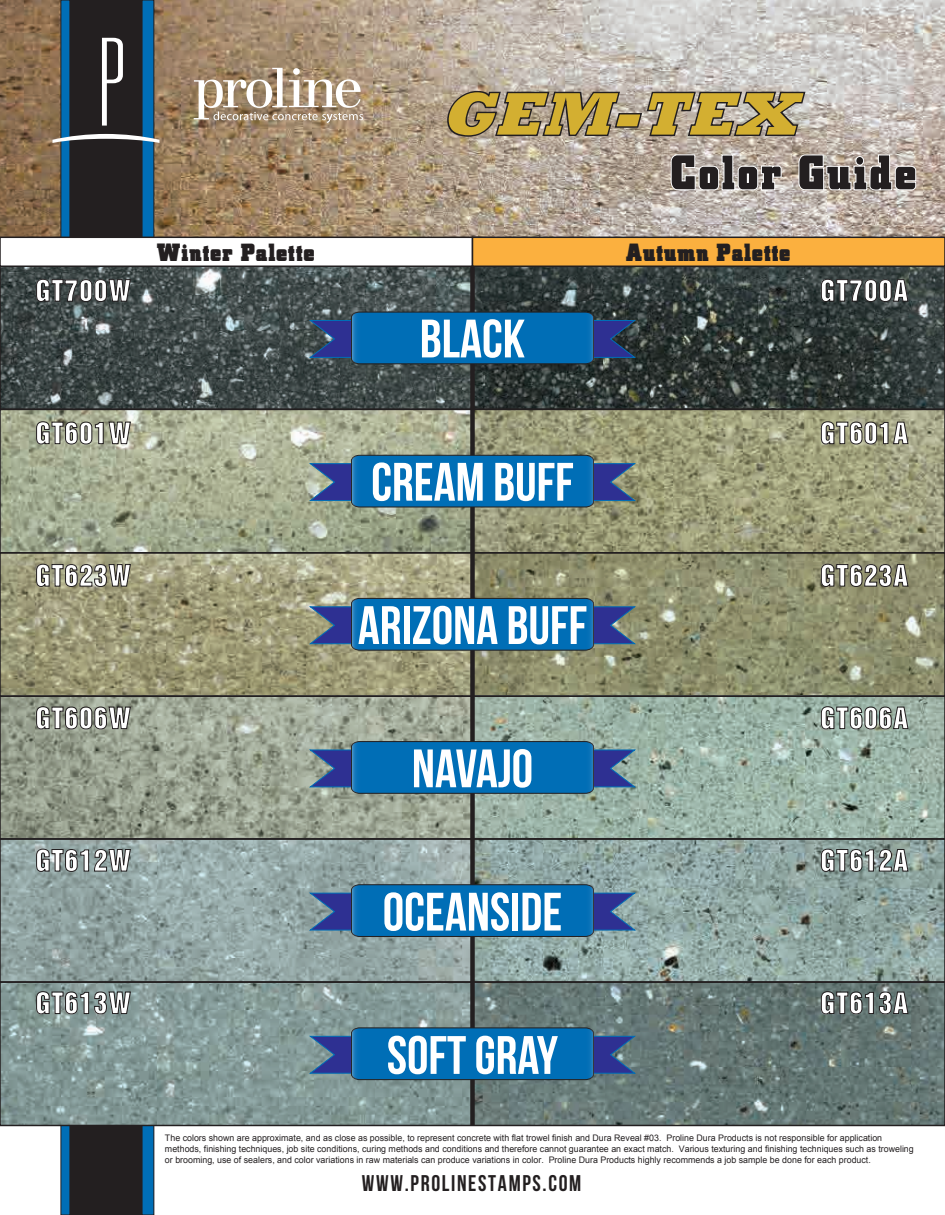
<style>
.page{position:relative;width:945px;height:1215px;background:#fff}
.page>*{position:absolute;margin:0;border:0;box-sizing:border-box;transform-origin:0 0}
.t1{font:italic 800 63.15px "Rockwell";color:#d3af31}
.t2{font:54px "Bebas Neue";color:#fff}
.t3{font:54px "Blax Slab XXL";letter-spacing:.05em;color:#231f20}
.t4{font:27px "Helvetica Inserat";letter-spacing:.05em;color:#fff}
.t5{font:27px "Blax Slab XXL";letter-spacing:.05em;color:#231f20}
.t6{font:22.65px "Bebas Neue";letter-spacing:.075em;color:#231f20}
.t7{font:9px/10.8px "Arial";color:#231f20}
</style>
<div class="page">
<img style="left:0;top:0;width:945px;height:237px">
<div style="left:70px;top:0;width:72px;height:1215px;background:#231f20"></div>
<div style="left:61px;top:0;width:9px;height:1215px;background:#006eb6"></div>
<div style="left:142px;top:0;width:12px;height:1215px;background:#006eb6"></div>
<div style="left:142px;top:0;width:12px;height:1215px;border:1px solid #231f20"></div>
<svg style="left:194px;top:68px;width:169px;height:55px"></svg>
<svg style="left:102px;top:38px;width:21px;height:88px"></svg>
<svg style="left:52px;top:134px;width:107px;height:9px"></svg>
<img style="left:3px;top:269px;width:939px;height:138px">
<img style="left:3px;top:412px;width:467px;height:139px">
<img style="left:475px;top:412px;width:467px;height:282px">
<img style="left:3px;top:555px;width:467px;height:139px">
<img style="left:3px;top:698px;width:939px;height:282px">
<img style="left:475px;top:984px;width:467px;height:139px">
<img style="left:3px;top:984px;width:467px;height:139px">
<div style="left:470px;top:237px;width:5px;height:888px;background:#231f20"></div>
<svg style="left:309px;top:598px;width:327px;height:53px;background:#1c6aa5"></svg>
<svg style="left:309px;top:455px;width:327px;height:52px;background:#1b6ca8"></svg>
<svg style="left:309px;top:884px;width:327px;height:53px;background:#1a6caa"></svg>
<svg style="left:309px;top:741px;width:327px;height:53px;background:#1b6ca9"></svg>
<svg style="left:309px;top:312px;width:327px;height:52px;background:#0f60a0"></svg>
<svg style="left:309px;top:1028px;width:327px;height:52px;background:#1669a9"></svg>
<div style="left:0;top:266px;width:945px;height:144px;border:2px solid #231f20"></div>
<div style="left:0;top:409px;width:945px;height:145px;border:2px solid #231f20"></div>
<div style="left:0;top:552px;width:945px;height:145px;border:2px solid #231f20"></div>
<div style="left:0;top:695px;width:945px;height:145px;border:2px solid #231f20"></div>
<div style="left:0;top:838px;width:945px;height:145px;border:2px solid #231f20"></div>
<div style="left:0;top:981px;width:945px;height:145px;border:2px solid #231f20"></div>
<svg style="left:441px;top:90px;width:367px;height:47px;background:#a59b90"></svg>
<svg style="left:671px;top:154px;width:111px;height:36px;background:#c4bab3"></svg>
<svg style="left:799px;top:155px;width:117px;height:35px;background:#c3b8ae"></svg>
<div style="left:0;top:237px;width:473px;height:30px;background:#fff;border:2px solid #231f20"></div>
<div style="left:472px;top:237px;width:473px;height:30px;background:#fbb03f;border:2px solid #231f20"></div>
<svg style="left:36px;top:274px;width:95px;height:37px;background:#3e4646"></svg>
<svg style="left:821px;top:269px;width:88px;height:33px;background:#353d3c"></svg>
<svg style="left:36px;top:416px;width:95px;height:37px;background:#949883"></svg>
<svg style="left:821px;top:411px;width:88px;height:34px;background:#8f8f73"></svg>
<svg style="left:36px;top:558px;width:95px;height:38px;background:#8f8d72"></svg>
<svg style="left:821px;top:554px;width:88px;height:33px;background:#7a795e"></svg>
<svg style="left:36px;top:701px;width:95px;height:37px;background:#83897b"></svg>
<svg style="left:821px;top:696px;width:88px;height:34px;background:#819288"></svg>
<svg style="left:36px;top:843px;width:95px;height:38px;background:#829190"></svg>
<svg style="left:821px;top:838px;width:88px;height:34px;background:#72817d"></svg>
<svg style="left:36px;top:986px;width:95px;height:37px;background:#778886"></svg>
<svg style="left:821px;top:981px;width:88px;height:34px;background:#556361"></svg>
<h1 class="t1" style="left:440px;top:78px;width:378px">GEM-TEX</h1>
<h2 class="t3" style="left:671px;top:144px;width:247px">Color Guide</h2>
<h3 class="t5" style="left:157px;top:238px;width:159px">Winter Palette</h3>
<h3 class="t5" style="left:626px;top:238px;width:166px">Autumn Palette</h3>
<h3 class="t4" style="left:35px;top:274px;width:97px">GT700W</h3>
<h3 class="t4" style="left:820px;top:274px;width:89px">GT700A</h3>
<h2 class="t2" style="left:420px;top:309px;width:107px">BLACK</h2>
<h3 class="t4" style="left:35px;top:417px;width:97px">GT601W</h3>
<h3 class="t4" style="left:820px;top:417px;width:89px">GT601A</h3>
<h2 class="t2" style="left:371px;top:452px;width:204px">CREAM BUFF</h2>
<h3 class="t4" style="left:35px;top:559px;width:97px">GT623W</h3>
<h3 class="t4" style="left:820px;top:559px;width:89px">GT623A</h3>
<h2 class="t2" style="left:358px;top:596px;width:231px">ARIZONA BUFF</h2>
<h3 class="t4" style="left:35px;top:702px;width:97px">GT606W</h3>
<h3 class="t4" style="left:820px;top:702px;width:89px">GT606A</h3>
<h2 class="t2" style="left:412px;top:739px;width:123px">NAVAJO</h2>
<h3 class="t4" style="left:35px;top:844px;width:97px">GT612W</h3>
<h3 class="t4" style="left:820px;top:844px;width:89px">GT612A</h3>
<h2 class="t2" style="left:383px;top:882px;width:181px">OCEANSIDE</h2>
<h3 class="t4" style="left:35px;top:987px;width:97px">GT613W</h3>
<h3 class="t4" style="left:820px;top:987px;width:89px">GT613A</h3>
<h2 class="t2" style="left:387px;top:1026px;width:173px">SOFT GRAY</h2>
<p class="t7" style="left:165px;top:1133px;width:750px">The colors shown are approximate, and as close as possible, to represent concrete with flat trowel finish and Dura Reveal #03. Proline Dura Products is not responsible for application methods, finishing techniques, job site conditions, curing methods and conditions and therefore cannot guarantee an exact match. Various texturing and finishing techniques such as troweling or brooming, use of sealers, and color variations in raw materials can produce variations in color. Proline Dura Products highly recommends a job sample be done for each product.</p>
<h3 class="t6" style="left:362px;top:1171px;width:221px">WWW.PROLINESTAMPS.COM</h3>
</div>
